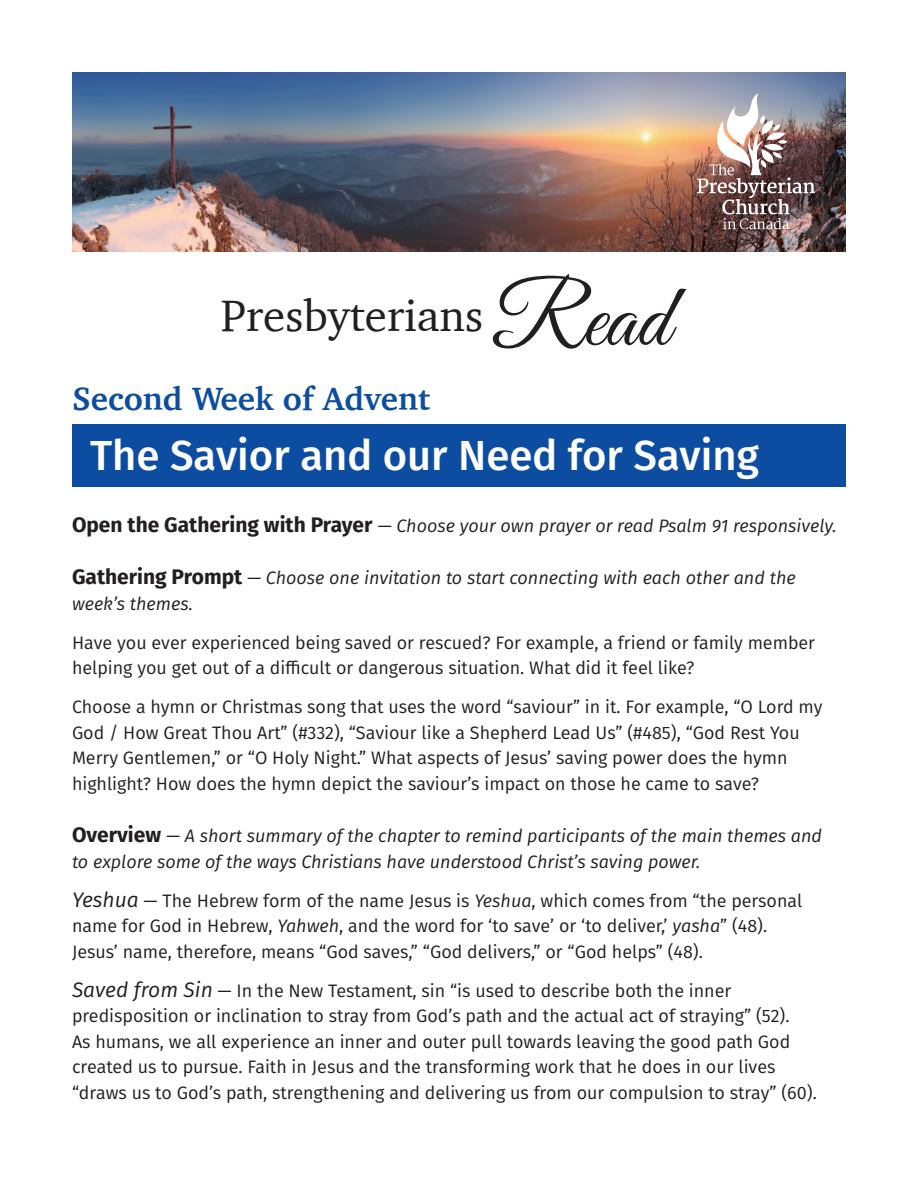
<style>
.page{position:relative;width:918px;height:1188px;background:#fff}
.page>*{position:absolute;margin:0;border:0;box-sizing:border-box;transform-origin:0 0}
.t1{font:45px "Charter";color:#231f20}
.t2{font:500 42px "Fira Sans";color:#fff}
.t3{font:700 33px "Charter";color:#0d4da1}
.t4{font:18px/25.5px "Fira Sans";color:#231f20}
.t5{font:italic 18px/25.5px "Fira Sans";color:#231f20}
.s1{font-family:"Great Vibes";font-size:90px}
.s2{font-weight:700;font-style:normal;font-size:21px}
.s3{font-style:italic;font-size:21px}
.s4{font-style:italic}
</style>
<div class="page">
<img style="left:72px;top:72px;width:774px;height:180px">
<div style="left:72px;top:424px;width:774px;height:64px;background:#0d4da1"></div>
<img style="left:697px;top:93px;width:118px;height:136px">
<p class="t1" style="left:221px;top:287px;width:451px">Presbyterians <span class="s1">Read</span></p>
<p class="t3" style="left:72px;top:378px;width:360px">Second Week of Advent</p>
<p class="t2" style="left:90px;top:439px;width:671px">The Savior and our Need for Saving</p>
<p class="t5" style="left:72px;top:514px;width:766px"><span class="s2">Open the Gathering with Prayer</span> — Choose your own prayer or read Psalm 91 responsively.</p>
<p class="t5" style="left:72px;top:567px;width:725px"><span class="s2">Gathering Prompt</span> — Choose one invitation to start connecting with each other and the week’s themes.</p>
<p class="t4" style="left:72px;top:631px;width:745px">Have you ever experienced being saved or rescued? For example, a friend or family member helping you get out of a difficult or dangerous situation. What did it feel like?</p>
<p class="t4" style="left:72px;top:696px;width:752px">Choose a hymn or Christmas song that uses the word “saviour” in it. For example, “O Lord my God / How Great Thou Art” (#332), “Saviour like a Shepherd Lead Us” (#485), “God Rest You Merry Gentlemen,” or “O Holy Night.” What aspects of Jesus’ saving power does the hymn highlight? How does the hymn depict the saviour’s impact on those he came to save?</p>
<p class="t5" style="left:72px;top:825px;width:752px"><span class="s2">Overview</span> — A short summary of the chapter to remind participants of the main themes and to explore some of the ways Christians have understood Christ’s saving power.</p>
<p class="t4" style="left:72px;top:889px;width:732px"><span class="s3">Yeshua</span> — The Hebrew form of the name Jesus is <span class="s4">Yeshua</span>, which comes from “the personal name for God in Hebrew, <span class="s4">Yahweh</span>, and the word for ‘to save’ or ‘to deliver,’ <span class="s4">yasha</span>” (48).<br>Jesus’ name, therefore, means “God saves,” “God delivers,” or “God helps” (48).</p>
<p class="t4" style="left:72px;top:979px;width:746px"><span class="s3">Saved from Sin</span> — In the New Testament, sin “is used to describe both the inner predisposition or inclination to stray from God’s path and the actual act of straying” (52).<br>As humans, we all experience an inner and outer pull towards leaving the good path God created us to pursue. Faith in Jesus and the transforming work that he does in our lives “draws us to God’s path, strengthening and delivering us from our compulsion to stray” (60).</p>
</div>
